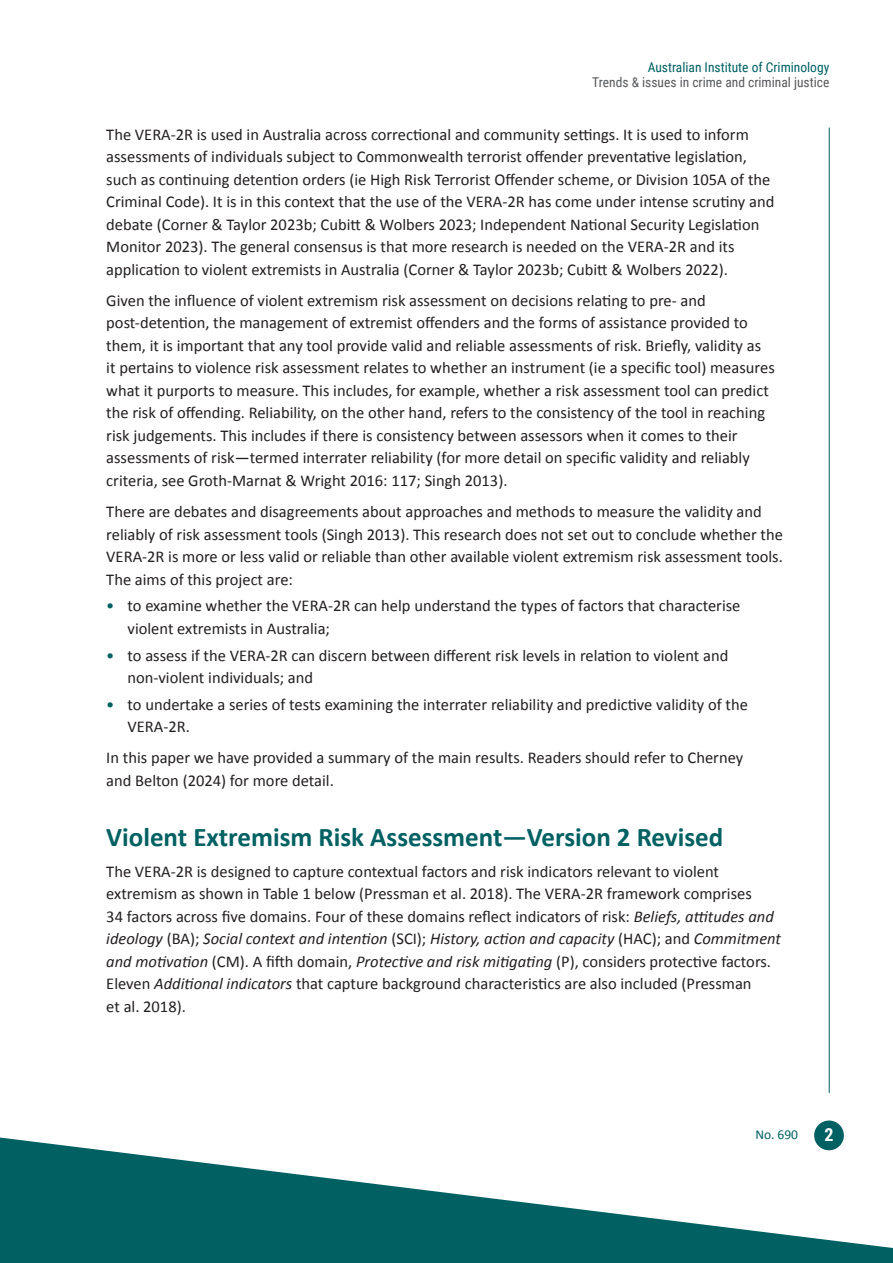
<style>
.page{position:relative;width:893px;height:1263px;background:#fff}
.page>*{position:absolute;margin:0;border:0;box-sizing:border-box;transform-origin:0 0}
.t1{font:700 27px "Calibri";color:#006062}
.t2{font:700 18px "Roboto Condensed";color:#fff}
.body{font:16.5px/22.5px "Calibri";color:#231f20}
.t3{font:13.5px "Roboto Condensed";color:#57585a}
.t4{font:13.5px "Roboto Condensed";color:#006062}
.t5{font:13.5px "Calibri";color:#006062}
.s1{color:#006062}
.s2{font-style:italic}
</style>
<div class="page">
<hr style="left:829px;top:128px;width:1px;height:965px;background:#006062">
<div style="left:814px;top:1120px;width:30px;height:30px;background:#006062;border-radius:50%"></div>
<svg style="left:0;top:1137px;width:893px;height:126px;fill:#006062"></svg>
<p class="t4" style="left:648px;top:57px;width:183px">Australian Institute of Criminology</p>
<p class="t3" style="left:592px;top:73px;width:239px">Trends &amp; issues in crime and criminal justice</p>
<p class="body" style="left:106px;top:123px;width:670px">The VERA-2R is used in Australia across correctional and community settings. It is used to inform assessments of individuals subject to Commonwealth terrorist offender preventative legislation, such as continuing detention orders (ie High Risk Terrorist Offender scheme, or Division 105A of the Criminal Code). It is in this context that the use of the VERA-2R has come under intense scrutiny and debate (Corner &amp; Taylor 2023b; Cubitt &amp; Wolbers 2023; Independent National Security Legislation Monitor 2023). The general consensus is that more research is needed on the VERA-2R and its application to violent extremists in Australia (Corner &amp; Taylor 2023b; Cubitt &amp; Wolbers 2022).</p>
<p class="body" style="left:106px;top:289px;width:670px">Given the influence of violent extremism risk assessment on decisions relating to pre- and post‑detention, the management of extremist offenders and the forms of assistance provided to them, it is important that any tool provide valid and reliable assessments of risk. Briefly, validity as<br>it pertains to violence risk assessment relates to whether an instrument (ie a specific tool) measures what it purports to measure. This includes, for example, whether a risk assessment tool can predict the risk of offending. Reliability, on the other hand, refers to the consistency of the tool in reaching risk judgements. This includes if there is consistency between assessors when it comes to their assessments of risk—termed interrater reliability (for more detail on specific validity and reliably criteria, see Groth-Marnat &amp; Wright 2016: 117; Singh 2013).</p>
<p class="body" style="left:106px;top:500px;width:678px">There are debates and disagreements about approaches and methods to measure the validity and reliably of risk assessment tools (Singh 2013). This research does not set out to conclude whether the VERA-2R is more or less valid or reliable than other available violent extremism risk assessment tools.<br>The aims of this project are:</p>
<p class="body" style="left:128px;top:594px;width:614px;text-indent:-21px"><span class="s1">•</span> to examine whether the VERA-2R can help understand the types of factors that characterise violent extremists in Australia;</p>
<p class="body" style="left:128px;top:643px;width:602px;text-indent:-21px"><span class="s1">•</span> to assess if the VERA-2R can discern between different risk levels in relation to violent and non‑violent individuals; and</p>
<p class="body" style="left:128px;top:693px;width:622px;text-indent:-21px"><span class="s1">•</span> to undertake a series of tests examining the interrater reliability and predictive validity of the<br>VERA-2R.</p>
<p class="body" style="left:106px;top:746px;width:638px">In this paper we have provided a summary of the main results. Readers should refer to Cherney and Belton (2024) for more detail.</p>
<h1 class="t1" style="left:106px;top:817px;width:618px">Violent Extremism Risk Assessment—Version 2 Revised</h1>
<p class="body" style="left:106px;top:859px;width:676px">The VERA-2R is designed to capture contextual factors and risk indicators relevant to violent extremism as shown in Table 1 below (Pressman et al. 2018). The VERA-2R framework comprises<br>34 factors across five domains. Four of these domains reflect indicators of risk: <span class="s2">Beliefs, attitudes and ideology</span> (BA); <span class="s2">Social context and intention</span> (SCI); <span class="s2">History, action and capacity</span> (HAC); and <span class="s2">Commitment and motivation</span> (CM). A fifth domain, <span class="s2">Protective and risk mitigating</span> (P), considers protective factors.<br>Eleven <span class="s2">Additional indicators</span> that capture background characteristics are also included (Pressman<br>et al. 2018).</p>
<p class="t5" style="left:755px;top:1125px;width:44px">No. 690</p>
<p class="t2" style="left:824px;top:1122px;width:11px">2</p>
</div>
